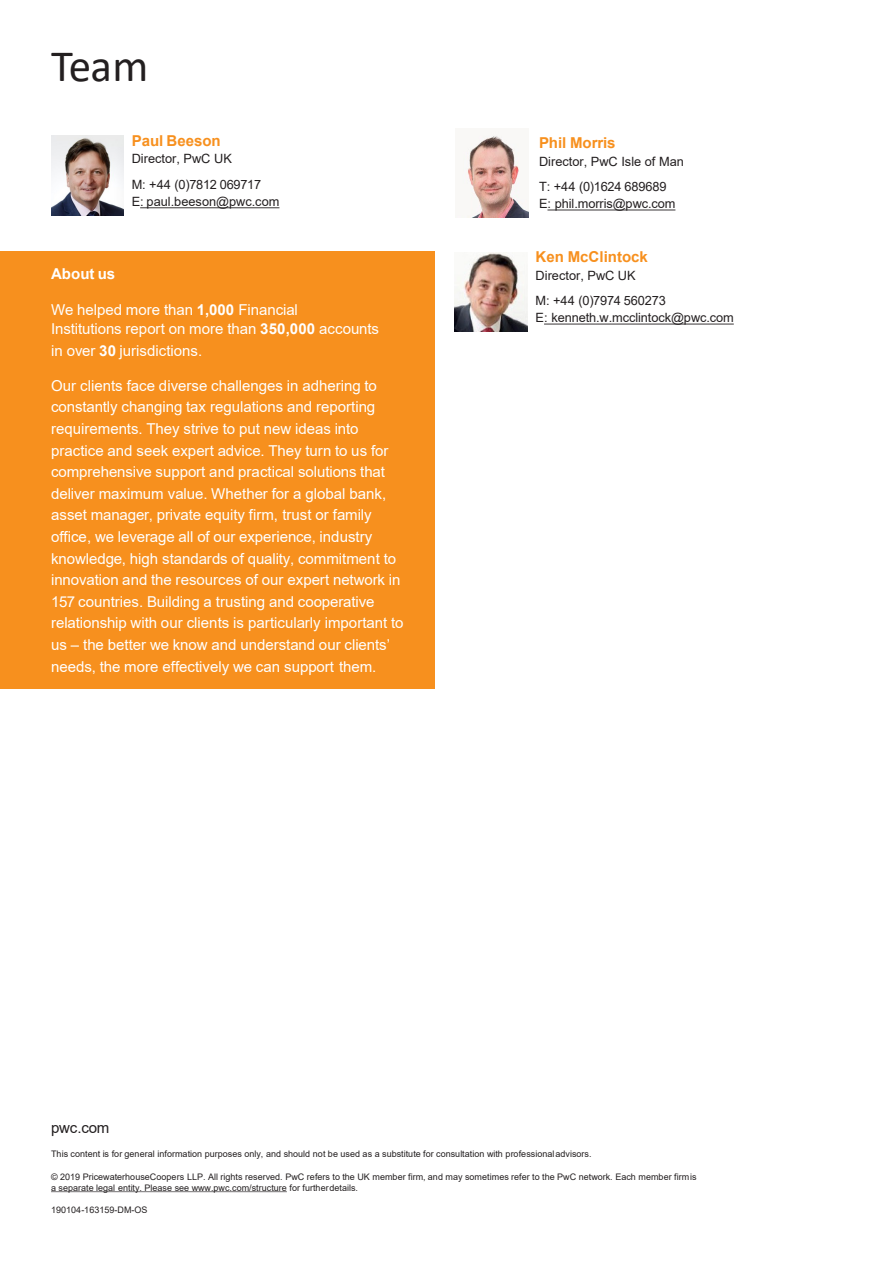
<style>
.page{position:relative;width:893px;height:1263px;background:#fff}
.page>*{position:absolute;margin:0;border:0;box-sizing:border-box;transform-origin:0 0}
.t1{font:45px "Calibri";color:#231f20}
.t2{font:15px/21.6px "Arial";letter-spacing:-.005em;color:#fff}
.t3{font:700 15px "Arial";color:#f7901e}
.t4{font:15px "Arial";letter-spacing:-.01em;color:#231f20}
.t5{font:700 15px "Arial";color:#fff}
.t6{font:12.75px "Arial";letter-spacing:-.005em;color:#231f20}
.t7{font:9px/10.8px "Arial";letter-spacing:.005em;color:#231f20}
.s1{font-weight:700}
</style>
<div class="page">
<svg style="left:51px;top:1191px;width:236px;height:1px"></svg>
<img style="left:51px;top:136px;width:72px;height:79px">
<svg style="left:140px;top:207px;width:139px;height:1px"></svg>
<img style="left:455px;top:252px;width:72px;height:80px">
<svg style="left:544px;top:324px;width:189px;height:1px"></svg>
<div style="left:0;top:252px;width:435px;height:437px;background:#f7901e"></div>
<svg style="left:547px;top:210px;width:128px;height:1px"></svg>
<img style="left:455px;top:135px;width:73px;height:83px">
<h2 class="t1" style="left:51px;top:35px;width:99px">Team</h2>
<p class="t3" style="left:132px;top:130px;width:91px">Paul Beeson</p>
<p class="t6" style="left:132px;top:150px;width:102px">Director, PwC UK</p>
<p class="t6" style="left:132px;top:176px;width:131px">M: +44 (0)7812 069717</p>
<p class="t6" style="left:132px;top:193px;width:149px">E: paul.beeson@pwc.com</p>
<p class="t5" style="left:51px;top:263px;width:66px">About us</p>
<p class="t2" style="left:51px;top:298px;width:248px">We helped more than <span class="s1">1,000</span> Financial</p>
<p class="t2" style="left:51px;top:318px;width:329px">Institutions report on more than <span class="s1">350,000</span> accounts in over <span class="s1">30</span> jurisdictions.</p>
<p class="t2" style="left:51px;top:375px;width:354px">Our clients face diverse challenges in adhering to constantly changing tax regulations and reporting requirements. They strive to put new ideas into practice and seek expert advice. They turn to us for comprehensive support and practical solutions that deliver maximum value. Whether for a global bank, asset manager, private equity firm, trust or family office, we leverage all of our experience, industry knowledge, high standards of quality, commitment to innovation and the resources of our expert network in 157 countries. Building a trusting and cooperative relationship with our clients is particularly important to us – the better we know and understand our clients’ needs, the more effectively we can support them.</p>
<p class="t3" style="left:539px;top:132px;width:78px">Phil Morris</p>
<p class="t6" style="left:539px;top:152px;width:146px">Director, PwC Isle of Man</p>
<p class="t6" style="left:539px;top:178px;width:129px">T: +44 (0)1624 689689</p>
<p class="t6" style="left:539px;top:195px;width:138px">E: phil.morris@pwc.com</p>
<p class="t3" style="left:535px;top:246px;width:114px">Ken McClintock</p>
<p class="t6" style="left:535px;top:266px;width:102px">Director, PwC UK</p>
<p class="t6" style="left:535px;top:292px;width:132px">M: +44 (0)7974 560273</p>
<p class="t6" style="left:535px;top:309px;width:200px">E: kenneth.w.mcclintock@pwc.com</p>
<p class="t4" style="left:51px;top:1117px;width:60px">pwc.com</p>
<p class="t7" style="left:51px;top:1149px;width:542px">This content is for general information purposes only, and should not be used as a substitute for consultation with professionaladvisors.</p>
<p class="t7" style="left:51px;top:1171px;width:647px">© 2019 PricewaterhouseCoopers LLP. All rights reserved. PwC refers to the UK member firm, and may sometimes refer to the PwC network. Each member firmis a separate legal entity. Please see www.pwc.com/structure for furtherdetails.</p>
<p class="t7" style="left:51px;top:1204px;width:98px">190104-163159-DM-OS</p>
</div>
